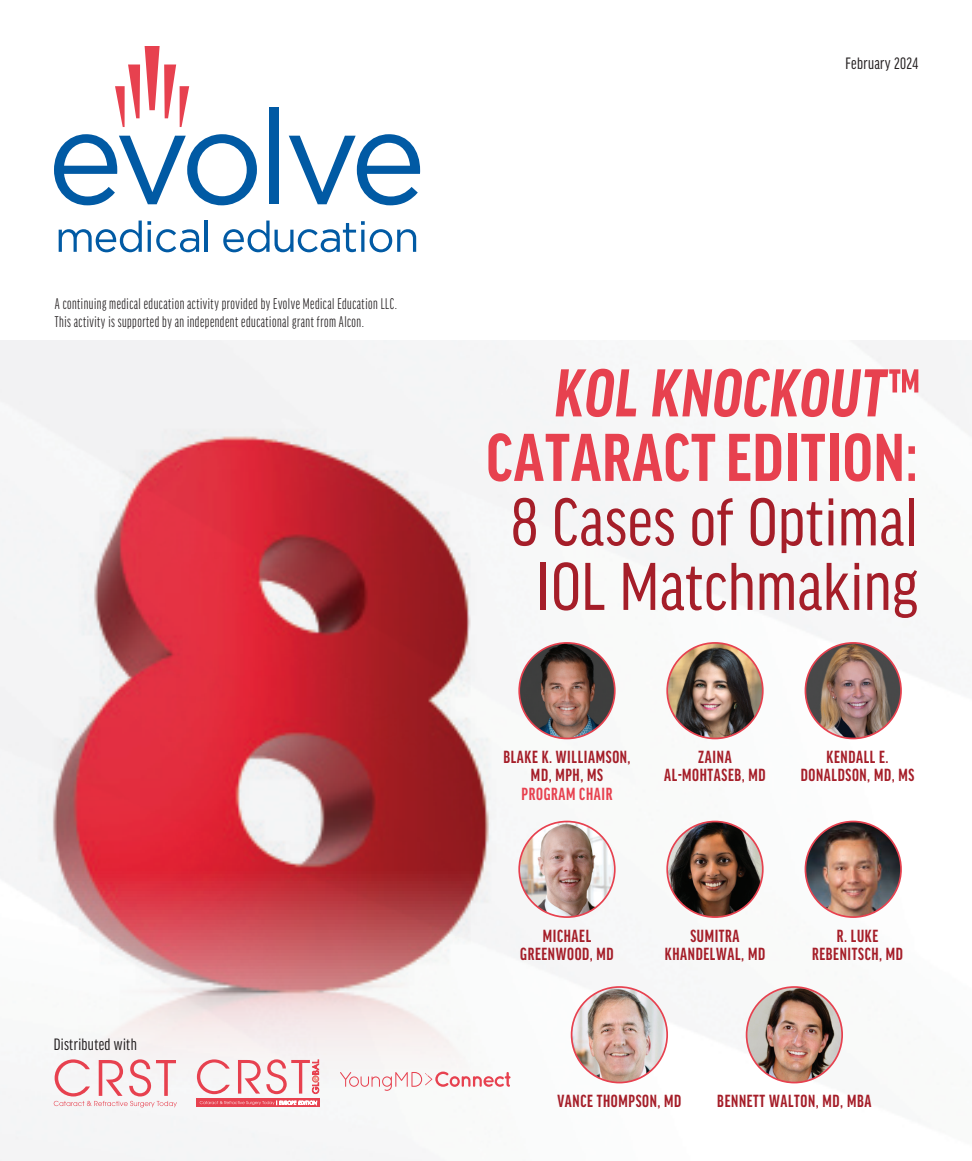
<style>
.page{position:relative;width:972px;height:1161px;background:#fff}
.page>*{position:absolute;margin:0;border:0;box-sizing:border-box;transform-origin:0 0}
.body{font:72px/64.5px "Good Headline Pro Cond News";letter-spacing:.005em;color:#a51e29;text-align:right;scale:.95 1}
.author{font:700 extra-condensed 18.75px/18.5px "Good Headline Pro";letter-spacing:.035em;color:#a51e29;text-align:center}
.author-2{font:700 extra-condensed 18.75px "Good Headline Pro";letter-spacing:.035em;color:#e7414f}
.t1{font:17.55px "Good Headline Pro X Cond News";letter-spacing:.02em;color:#231f20}
.t2{font:16.5px "Good Headline Pro Comp";letter-spacing:.03em;color:#231f20}
.s1{font-family:"Good Headline Pro";font-weight:700;font-style:italic;font-stretch:condensed;color:#e7414f}
.s2{font-family:"Good Headline Pro";font-weight:700;font-stretch:condensed;color:#e7414f}
</style>
<div class="page">
<img style="left:0;top:341px;width:972px;height:820px">
<img style="left:0;top:348px;width:942px;height:740px">
<svg style="left:54px;top:134px;width:203px;height:71px"></svg>
<div style="left:269px;top:108px;width:10px;height:96px;background:#015aa4"></div>
<svg style="left:289px;top:134px;width:131px;height:71px"></svg>
<svg style="left:115px;top:46px;width:74px;height:81px"></svg>
<svg style="left:59px;top:221px;width:140px;height:31px"></svg>
<hr style="left:205px;top:221px;width:3px;height:31px;background:#015aa4">
<svg style="left:223px;top:221px;width:193px;height:31px"></svg>
<svg style="left:54px;top:1059px;width:123px;height:48px"></svg>
<div style="left:197px;top:1098px;width:123px;height:9px;background:#e7414f"></div>
<svg style="left:197px;top:1059px;width:122px;height:35px"></svg>
<svg style="left:200px;top:1101px;width:117px;height:4px"></svg>
<svg style="left:340px;top:1072px;width:171px;height:19px"></svg>
<img style="left:519px;top:643px;width:96px;height:95px;border-radius:48px">
<div style="left:518px;top:642px;width:98px;height:97px;border:2px solid #e7414f;border-radius:50%"></div>
<img style="left:572px;top:987px;width:95px;height:96px;border-radius:48px">
<div style="left:571px;top:986px;width:97px;height:97px;border:2px solid #e7414f;border-radius:50%"></div>
<img style="left:667px;top:643px;width:96px;height:95px;border-radius:48px">
<div style="left:666px;top:642px;width:98px;height:97px;border:2px solid #e7414f;border-radius:50%"></div>
<img style="left:747px;top:987px;width:95px;height:96px;border-radius:47px">
<div style="left:746px;top:986px;width:97px;height:97px;border:2px solid #e7414f;border-radius:50%"></div>
<img style="left:805px;top:643px;width:96px;height:95px;border-radius:48px">
<div style="left:805px;top:642px;width:97px;height:97px;border:2px solid #e7414f;border-radius:50%"></div>
<img style="left:519px;top:822px;width:96px;height:95px;border-radius:48px">
<div style="left:518px;top:821px;width:98px;height:97px;border:2px solid #e7414f;border-radius:50%"></div>
<img style="left:667px;top:822px;width:96px;height:95px;border-radius:48px">
<div style="left:666px;top:821px;width:98px;height:97px;border:2px solid #e7414f;border-radius:50%"></div>
<img style="left:805px;top:822px;width:96px;height:95px;border-radius:48px">
<div style="left:805px;top:821px;width:97px;height:97px;border:2px solid #e7414f;border-radius:50%"></div>
<p class="t2" style="left:55px;top:295px;width:344px">A continuing medical education activity provided by Evolve Medical Education LLC.</p>
<p class="t2" style="left:55px;top:313px;width:311px">This activity is supported by an independent educational grant from Alcon.</p>
<p class="t1" style="left:54px;top:1036px;width:85px">Distributed with</p>
<p class="t1" style="left:845px;top:55px;width:74px">February 2024</p>
<p class="body" style="left:486px;top:362px;width:456px"><span class="s1">KOL KNOCKOUT™<br></span><span class="s2">CATARACT EDITION:<br></span>8 Cases of Optimal<br>IOL Matchmaking</p>
<p class="author" style="left:503px;top:748px;width:129px">BLAKE K. WILLIAMSON,<br>MD, MPH, MS</p>
<p class="author-2" style="left:522px;top:785px;width:92px">PROGRAM CHAIR</p>
<p class="author" style="left:664px;top:748px;width:103px">ZAINA<br>AL-MOHTASEB, MD</p>
<p class="author" style="left:801px;top:748px;width:115px">KENDALL E.<br>DONALDSON, MD, MS</p>
<p class="author" style="left:520px;top:926px;width:95px">MICHAEL<br>GREENWOOD, MD</p>
<p class="author" style="left:665px;top:926px;width:102px">SUMITRA<br>KHANDELWAL, MD</p>
<p class="author" style="left:812px;top:926px;width:93px">R. LUKE<br>REBENITSCH, MD</p>
<p class="author" style="left:557px;top:1092px;width:126px">VANCE THOMPSON, MD</p>
<p class="author" style="left:717px;top:1092px;width:156px">BENNETT WALTON, MD, MBA</p>
</div>
